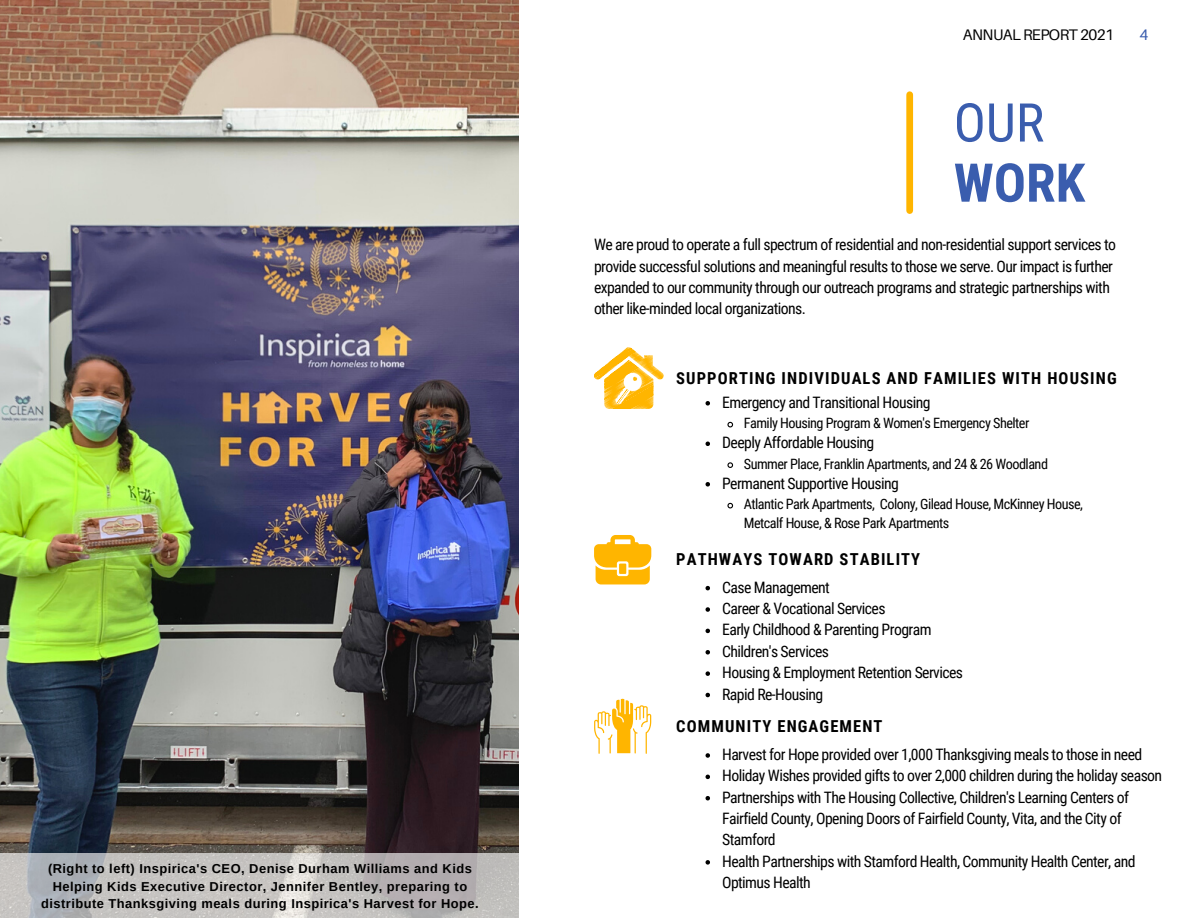
<style>
.page{position:relative;width:1188px;height:918px;background:#fff}
.page>*{position:absolute;margin:0;border:0;box-sizing:border-box;transform-origin:0 0}
.t1{font:700 53.4px "Roboto Condensed";color:#3a5dae}
.t2{font:53.4px "Roboto Condensed";color:#3a5dae}
.t3{font:700 16.5px "Roboto Condensed";letter-spacing:.07em;color:#000}
.t4{font:15.75px/21.3px "Roboto Condensed";letter-spacing:-.035em;color:#000}
.t5{font:15.3px "Aileron";letter-spacing:-.035em;color:#000}
.t6{font:15.3px "Aileron";color:#3a5dae}
.t7{font:14.25px/19.2px "Roboto Condensed";letter-spacing:-.035em;color:#000}
.t8{font:700 12.9px/17.7px "Arimo";letter-spacing:.035em;color:#000;text-align:center}
</style>
<div class="page">
<div style="left:906px;top:95px;width:7px;height:116px;background:#ffb500"></div>
<img style="left:0;top:0;width:519px;height:853px">
<svg style="left:594px;top:535px;width:57px;height:49px"></svg>
<div style="left:619px;top:564px;width:7px;height:10px;background:#ffb500"></div>
<svg style="left:594px;top:699px;width:57px;height:55px"></svg>
<svg style="left:706px;top:401px;width:4px;height:5px"></svg>
<svg style="left:727px;top:421px;width:7px;height:7px"></svg>
<svg style="left:706px;top:442px;width:4px;height:4px"></svg>
<svg style="left:727px;top:462px;width:7px;height:6px"></svg>
<svg style="left:706px;top:482px;width:4px;height:5px"></svg>
<svg style="left:727px;top:502px;width:7px;height:7px"></svg>
<svg style="left:706px;top:586px;width:4px;height:4px"></svg>
<svg style="left:706px;top:607px;width:4px;height:5px"></svg>
<svg style="left:706px;top:629px;width:4px;height:4px"></svg>
<svg style="left:706px;top:650px;width:4px;height:5px"></svg>
<svg style="left:706px;top:671px;width:4px;height:5px"></svg>
<svg style="left:706px;top:693px;width:4px;height:4px"></svg>
<svg style="left:706px;top:753px;width:4px;height:5px"></svg>
<svg style="left:706px;top:775px;width:4px;height:4px"></svg>
<svg style="left:706px;top:796px;width:4px;height:4px"></svg>
<svg style="left:706px;top:860px;width:4px;height:5px"></svg>
<svg style="left:594px;top:347px;width:70px;height:62px"></svg>
<svg style="left:0;top:853px;width:519px;height:65px;background:#c0bebd"></svg>
<p class="t8" style="left:41px;top:859px;width:439px">(Right to left) Inspirica's CEO, Denise Durham Williams and Kids<br>Helping Kids Executive Director, Jennifer Bentley, preparing to distribute Thanksgiving meals during Inspirica's Harvest for Hope.</p>
<p class="t5" style="left:963px;top:25px;width:153px">ANNUAL REPORT 2021</p>
<p class="t6" style="left:1139px;top:25px;width:10px">4</p>
<p class="t2" style="left:954px;top:92px;width:92px">OUR</p>
<p class="t1" style="left:954px;top:152px;width:133px">WORK</p>
<p class="t4" style="left:594px;top:234px;width:524px">We are proud to operate a full spectrum of residential and non-residential support services to provide successful solutions and meaningful results to those we serve. Our impact is further expanded to our community through our outreach programs and strategic partnerships with other like-minded local organizations.</p>
<p class="t3" style="left:676px;top:369px;width:442px">SUPPORTING INDIVIDUALS AND FAMILIES WITH HOUSING</p>
<p class="t4" style="left:722px;top:392px;width:210px">Emergency and Transitional Housing</p>
<p class="t7" style="left:744px;top:414px;width:287px">Family Housing Program &amp; Women's Emergency Shelter</p>
<p class="t4" style="left:722px;top:432px;width:154px">Deeply Affordable Housing</p>
<p class="t7" style="left:744px;top:454px;width:306px">Summer Place, Franklin Apartments, and 24 &amp; 26 Woodland</p>
<p class="t4" style="left:722px;top:473px;width:178px">Permanent Supportive Housing</p>
<p class="t7" style="left:744px;top:495px;width:341px">Atlantic Park Apartments, Colony, Gilead House, McKinney House,<br>Metcalf House, &amp; Rose Park Apartments</p>
<p class="t3" style="left:676px;top:550px;width:246px">PATHWAYS TOWARD STABILITY</p>
<p class="t4" style="left:722px;top:577px;width:109px">Case Management</p>
<p class="t4" style="left:722px;top:598px;width:165px">Career &amp; Vocational Services</p>
<p class="t4" style="left:722px;top:619px;width:211px">Early Childhood &amp; Parenting Program</p>
<p class="t4" style="left:722px;top:641px;width:108px">Children's Services</p>
<p class="t4" style="left:722px;top:662px;width:242px">Housing &amp; Employment Retention Services</p>
<p class="t4" style="left:722px;top:683px;width:103px">Rapid Re-Housing</p>
<p class="t3" style="left:676px;top:717px;width:208px">COMMUNITY ENGAGEMENT</p>
<p class="t4" style="left:722px;top:744px;width:422px">Harvest for Hope provided over 1,000 Thanksgiving meals to those in need</p>
<p class="t4" style="left:722px;top:765px;width:442px">Holiday Wishes provided gifts to over 2,000 children during the holiday season</p>
<p class="t4" style="left:722px;top:787px;width:409px">Partnerships with The Housing Collective, Children's Learning Centers of<br>Fairfield County, Opening Doors of Fairfield County, Vita, and the City of<br>Stamford</p>
<p class="t4" style="left:722px;top:851px;width:415px">Health Partnerships with Stamford Health, Community Health Center, and<br>Optimus Health</p>
</div>
